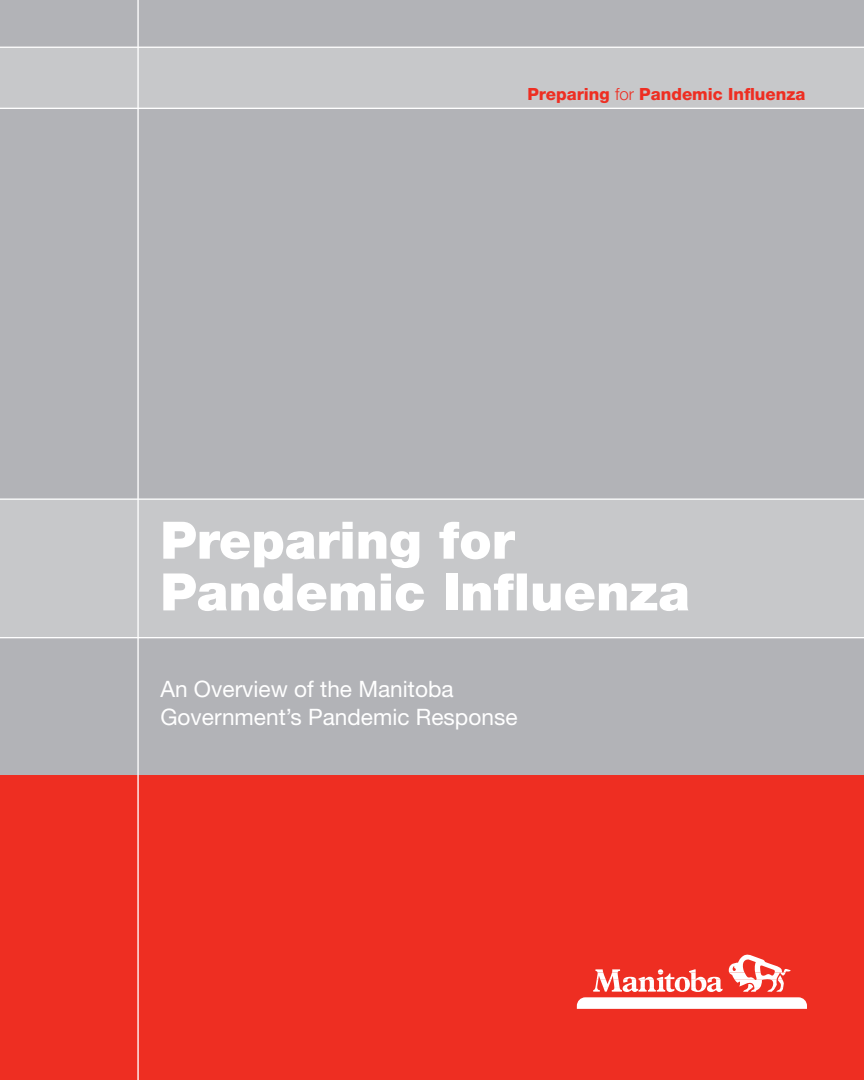
<style>
.page{position:relative;width:864px;height:1080px;background:#fff}
.page>*{position:absolute;margin:0;border:0;box-sizing:border-box;transform-origin:0 0}
.t1{font:900 51.75px/51.8px "Helvetica Neue";color:#fff}
.t2{font:22.65px/27.8px "Helvetica Neue";color:#fff}
.t3{font:800 16.8px "Helvetica Neue";color:#ee2e22}
.s1{font-weight:300}
</style>
<div class="page">
<div style="left:0;top:499px;width:864px;height:147px;background:#c7c8ca"></div>
<div style="left:0;top:638px;width:864px;height:149px;background:#b2b3b7"></div>
<div style="left:0;top:775px;width:864px;height:305px;background:#ee2e22"></div>
<div style="left:0;top:100px;width:864px;height:399px;background:#b2b3b7"></div>
<div style="left:0;top:27px;width:864px;height:81px;background:#c7c8ca"></div>
<hr style="left:0;top:499px;width:864px;height:1px;background:#fff">
<hr style="left:0;top:637px;width:864px;height:1px;background:#fff">
<hr style="left:0;top:108px;width:864px;height:1px;background:#fff">
<div style="left:0;top:0;width:864px;height:47px;background:#b2b3b7"></div>
<hr style="left:137px;top:0;width:2px;height:1080px;background:#fff">
<hr style="left:0;top:47px;width:864px;height:1px;background:#fff">
<svg style="left:577px;top:954px;width:230px;height:55px"></svg>
<p class="t3" style="left:527px;top:84px;width:279px">Preparing <span class="s1">for</span> Pandemic Influenza</p>
<h1 class="t1" style="left:160px;top:514px;width:531px">Preparing for<br>Pandemic Influenza</h1>
<p class="t2" style="left:160px;top:675px;width:359px">An Overview of the Manitoba<br>Government’s Pandemic Response</p>
</div>
